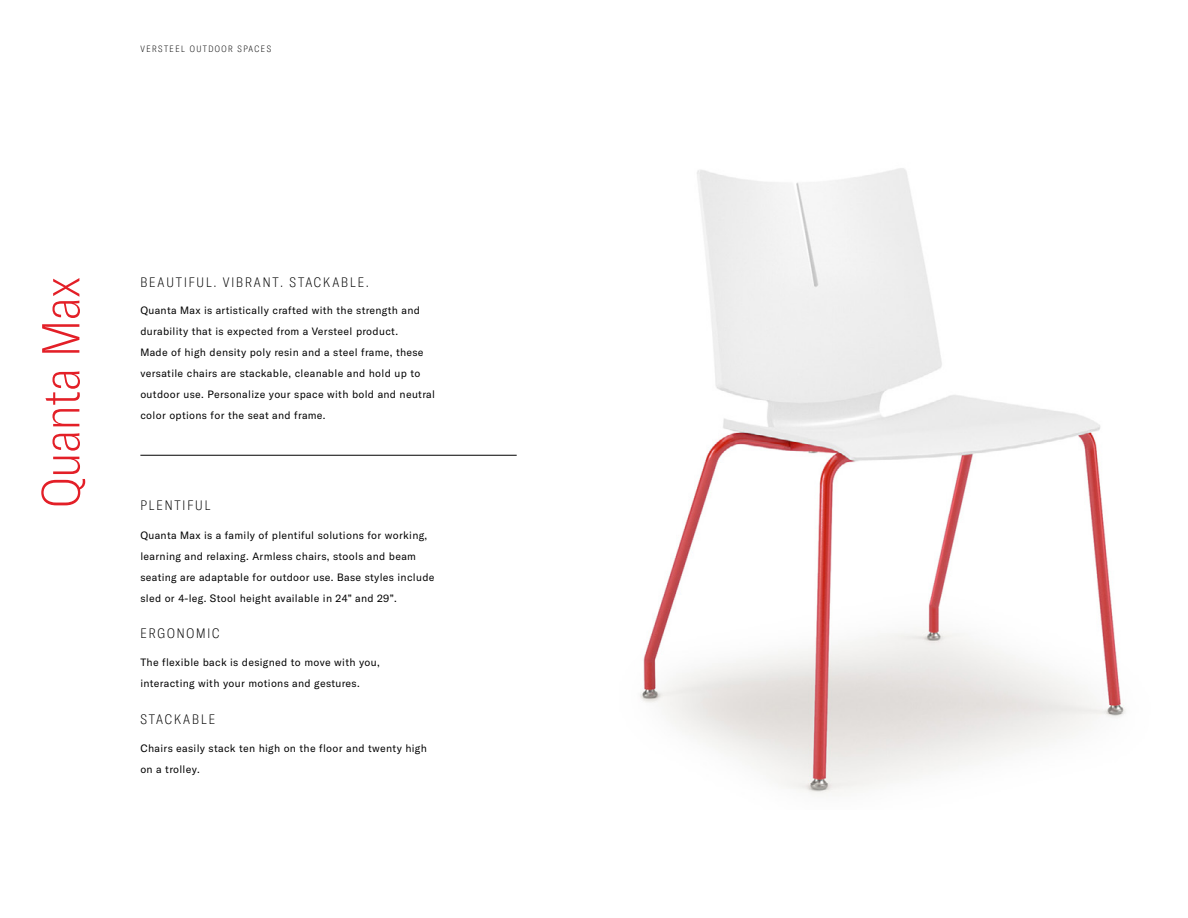
<style>
.page{position:relative;width:1188px;height:918px;background:#fff}
.page>*{position:absolute;margin:0;border:0;box-sizing:border-box;transform-origin:0 0}
.t1{font:100 condensed 52.5px "GT Americav 1";color:#e31f27}
.t2{font:100 condensed 13.5px "GT Americav 1";letter-spacing:.14em;color:#000}
.t3{font:10.5px/21px "GT Americav 1";letter-spacing:.03em;color:#000}
.t4{font:100 condensed 9px "GT Americav 1";letter-spacing:.16em;color:#000}
</style>
<div class="page">
<hr style="left:140px;top:455px;width:377px;height:1px;background:#000">
<img style="left:640px;top:168px;width:486px;height:626px">
<p class="t4" style="left:140px;top:43px;width:132px">VERSTEEL OUTDOOR SPACES</p>
<h1 class="t1" style="left:31px;top:508px;width:232px;rotate:-90deg">Quanta Max</h1>
<p class="t2" style="left:140px;top:274px;width:230px">BEAUTIFUL. VIBRANT. STACKABLE.</p>
<p class="t3" style="left:140px;top:299px;width:296px">Quanta Max is artistically crafted with the strength and durability that is expected from a Versteel product.<br>Made of high density poly resin and a steel frame, these versatile chairs are stackable, cleanable and hold up to outdoor use. Personalize your space with bold and neutral color options for the seat and frame.</p>
<p class="t2" style="left:140px;top:498px;width:72px">PLENTIFUL</p>
<p class="t3" style="left:140px;top:524px;width:296px">Quanta Max is a family of plentiful solutions for working, learning and relaxing. Armless chairs, stools and beam seating are adaptable for outdoor use. Base styles include sled or 4-leg. Stool height available in 24” and 29”.</p>
<p class="t2" style="left:140px;top:626px;width:81px">ERGONOMIC</p>
<p class="t3" style="left:140px;top:652px;width:241px">The flexible back is designed to move with you, interacting with your motions and gestures.</p>
<p class="t2" style="left:140px;top:712px;width:76px">STACKABLE</p>
<p class="t3" style="left:140px;top:738px;width:288px">Chairs easily stack ten high on the floor and twenty high on a trolley.</p>
</div>
